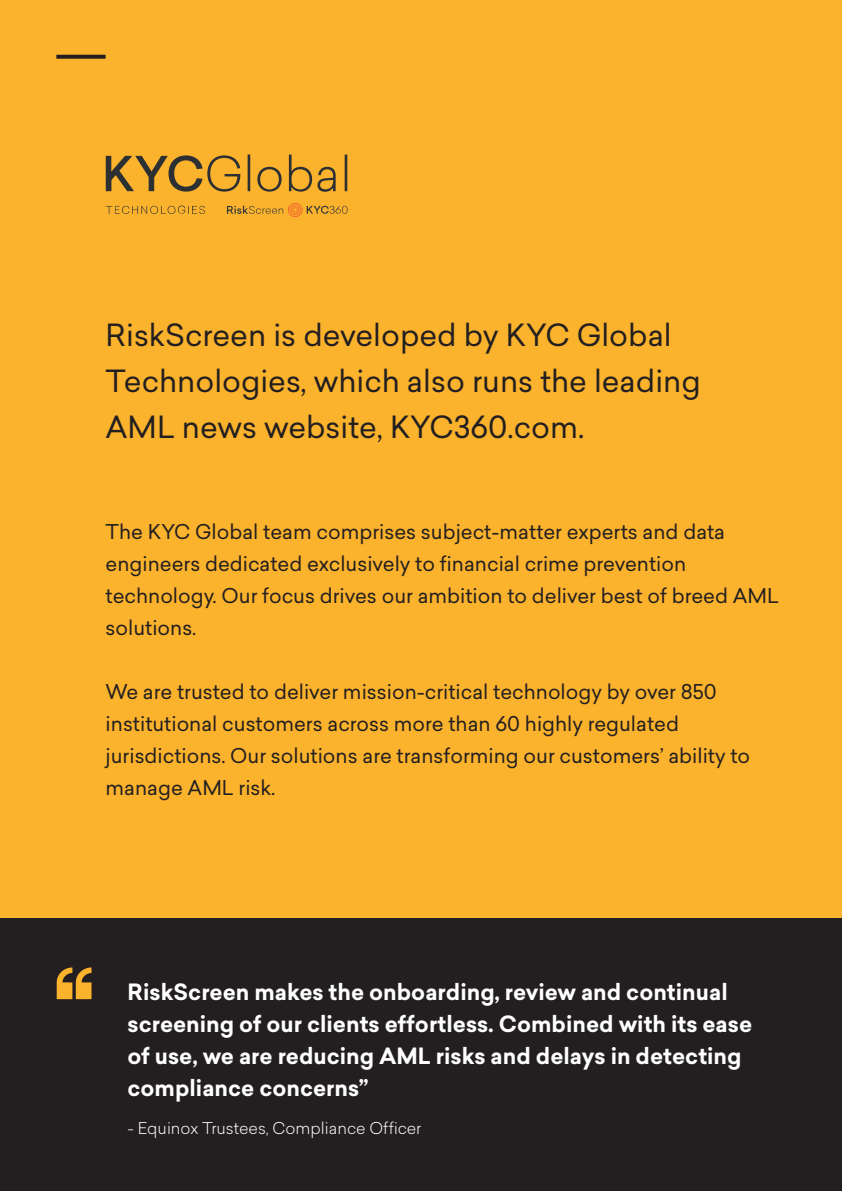
<style>
.page{position:relative;width:842px;height:1191px;background:#fbb22c}
.page>*{position:absolute;margin:0;border:0;box-sizing:border-box;transform-origin:0 0}
.t1{font:30px/46px "Sailec";color:#231f20}
.t2{font:700 22px/32px "Sailec";color:#fff}
.t3{font:20px/32px "Sailec";color:#231f20}
.t4{font:300 16px "Sailec";color:#fff}
</style>
<div class="page">
<svg style="left:56px;top:55px;width:50px;height:4px"></svg>
<svg style="left:106px;top:154px;width:241px;height:38px"></svg>
<svg style="left:106px;top:203px;width:242px;height:14px"></svg>
<div style="left:0;top:918px;width:842px;height:273px;background:#231f20"></div>
<svg style="left:57px;top:967px;width:35px;height:32px"></svg>
<h1 class="t1" style="left:106px;top:311px;width:597px">RiskScreen is developed by KYC Global<br>Technologies, which also runs the leading<br>AML news website, KYC360.com.</h1>
<p class="t3" style="left:106px;top:515px;width:675px">The KYC Global team comprises subject-matter experts and data engineers dedicated exclusively to financial crime prevention technology. Our focus drives our ambition to deliver best of breed AML solutions.</p>
<p class="t3" style="left:106px;top:675px;width:646px">We are trusted to deliver mission-critical technology by over 850 institutional customers across more than 60 highly regulated jurisdictions. Our solutions are transforming our customers’ ability to manage AML risk.</p>
<p class="t2" style="left:128px;top:976px;width:626px">RiskScreen makes the onboarding, review and continual screening of our clients effortless. Combined with its ease of use, we are reducing AML risks and delays in detecting compliance concerns”</p>
<p class="t4" style="left:128px;top:1117px;width:295px">- Equinox Trustees, Compliance Officer</p>
</div>
